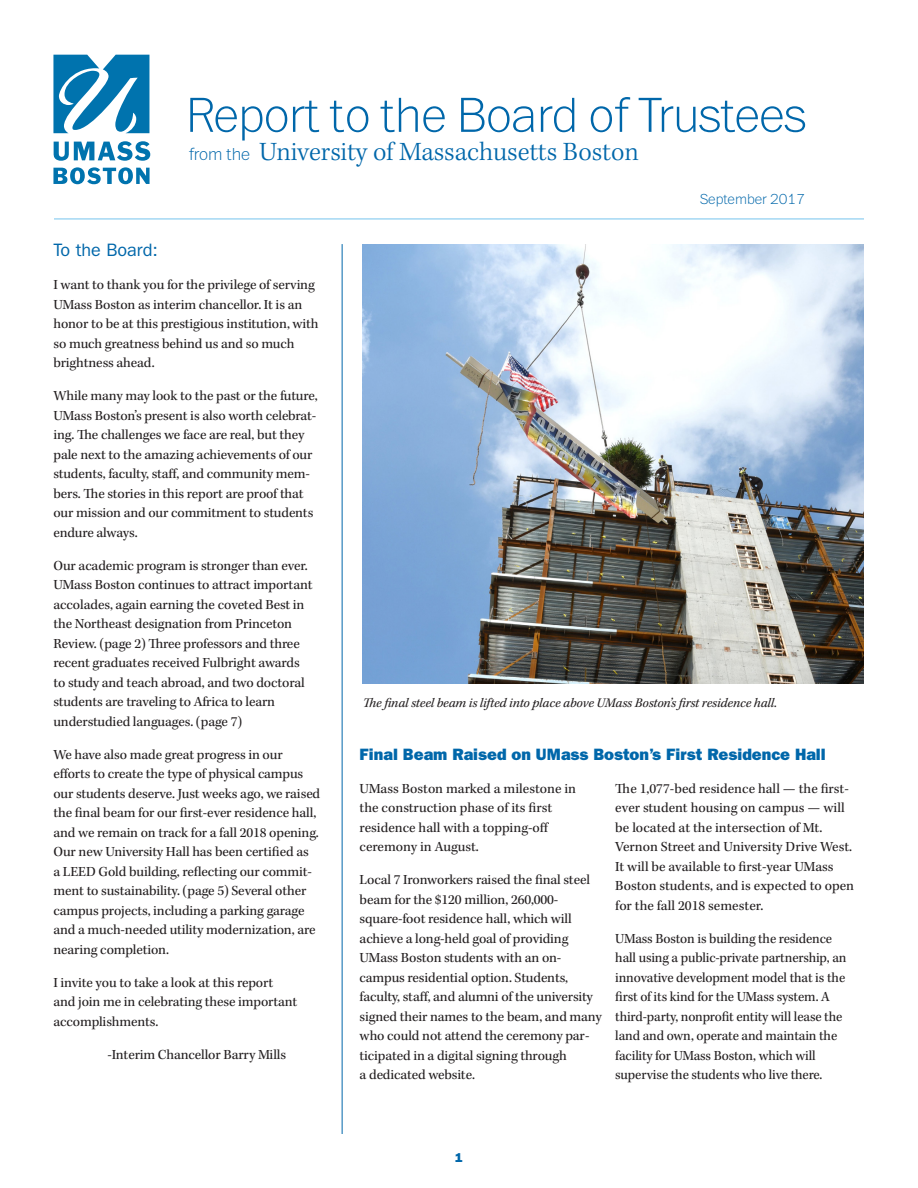
<style>
.page{position:relative;width:918px;height:1188px;background:#fff}
.page>*{position:absolute;margin:0;border:0;box-sizing:border-box;transform-origin:0 0}
.ToC_Article_Name{font:100 51px "Franklin ITC Std";letter-spacing:-.01em;color:#0067aa}
.ToC_Article_Name-2{font:300 27px "Kepler Std";letter-spacing:-.005em;color:#0067aa}
.t1{font:18px "ITC Franklin Gothic Std";color:#0067aa}
.B_head_sw{font:16.5px "ITC Franklin Gothic Std Hvy";color:#0067aa}
.t2{font:100 15px "Franklin ITC Std";color:#0067aa}
.Body_Copy_sw{font:14.25px/19.5px "Kepler Std";letter-spacing:-.01em;color:#231f20}
.t3{font:italic 13.5px "Kepler Std";letter-spacing:-.01em;color:#231f20}
.t4{font:12.75px "ITC Franklin Gothic Std Hvy";color:#0067aa}
.s1{font-family:"Franklin ITC Std";font-weight:100;font-size:18px}
</style>
<div class="page">
<svg style="left:53px;top:55px;width:96px;height:78px"></svg>
<svg style="left:54px;top:141px;width:96px;height:20px"></svg>
<svg style="left:53px;top:167px;width:97px;height:17px"></svg>
<hr style="left:54px;top:218px;width:810px;height:2px;background:#a3d8f4">
<hr style="left:342px;top:244px;width:1px;height:890px;background:#0067aa">
<img style="left:363px;top:244px;width:501px;height:440px">
<p class="ToC_Article_Name" style="left:186px;top:90px;width:622px">Report to the Board of Trustees</p>
<p class="ToC_Article_Name-2" style="left:189px;top:137px;width:451px"><span class="s1">from the</span> University of Massachusetts Boston</p>
<p class="t2" style="left:700px;top:192px;width:106px">September 2017</p>
<p class="t1" style="left:53px;top:240px;width:106px">To the Board:</p>
<p class="Body_Copy_sw" style="left:53px;top:276px;width:266px">I want to thank you for the privilege of serving UMass Boston as interim chancellor. It is an honor to be at this prestigious institution, with so much greatness behind us and so much brightness ahead.</p>
<p class="Body_Copy_sw" style="left:53px;top:387px;width:266px">While many may look to the past or the future, UMass Boston’s present is also worth celebrat&shy;ing. The challenges we face are real, but they pale next to the amazing achievements of our students, faculty, staff, and community mem&shy;bers. The stories in this report are proof that our mission and our commitment to students endure always.</p>
<p class="Body_Copy_sw" style="left:53px;top:556px;width:261px">Our academic program is stronger than ever.<br>UMass Boston continues to attract important accolades, again earning the coveted Best in the Northeast designation from Princeton Review. (page 2) Three professors and three recent graduates received Fulbright awards to study and teach abroad, and two doctoral students are traveling to Africa to learn</p>
<p class="Body_Copy_sw" style="left:53px;top:712px;width:190px">understudied languages. (page 7)</p>
<p class="Body_Copy_sw" style="left:53px;top:745px;width:231px">We have also made great progress in our</p>
<p class="Body_Copy_sw" style="left:53px;top:765px;width:268px">efforts to create the type of physical campus our students deserve. Just weeks ago, we raised the final beam for our first-ever residence hall, and we remain on track for a fall 2018 opening.<br>Our new University Hall has been certified as<br>a LEED Gold building, reflecting our commit&shy;ment to sustainability. (page 5) Several other campus projects, including a parking garage and a much-needed utility modernization, are nearing completion.</p>
<p class="Body_Copy_sw" style="left:53px;top:973px;width:221px">I invite you to take a look at this report</p>
<p class="Body_Copy_sw" style="left:53px;top:993px;width:245px">and join me in celebrating these important</p>
<p class="Body_Copy_sw" style="left:53px;top:1012px;width:106px">accomplishments.</p>
<p class="Body_Copy_sw" style="left:107px;top:1045px;width:180px">-Interim Chancellor Barry Mills</p>
<p class="t3" style="left:363px;top:695px;width:416px">The final steel beam is lifted into place above UMass Boston’s first residence hall.</p>
<p class="B_head_sw" style="left:360px;top:744px;width:468px">Final Beam Raised on UMass Boston’s First Residence Hall</p>
<p class="Body_Copy_sw" style="left:360px;top:779px;width:218px">UMass Boston marked a milestone in</p>
<p class="Body_Copy_sw" style="left:360px;top:799px;width:194px">the construction phase of its first</p>
<p class="Body_Copy_sw" style="left:360px;top:818px;width:191px">residence hall with a topping-off</p>
<p class="Body_Copy_sw" style="left:360px;top:838px;width:121px">ceremony in August.</p>
<p class="Body_Copy_sw" style="left:360px;top:871px;width:232px">Local 7 Ironworkers raised the final steel beam for the $120 million, 260,000-</p>
<p class="Body_Copy_sw" style="left:360px;top:910px;width:214px">square-foot residence hall, which will achieve a long-held goal of providing<br>UMass Boston students with an on-</p>
<p class="Body_Copy_sw" style="left:360px;top:968px;width:244px">campus residential option. Students, faculty, staff, and alumni of the university signed their names to the beam, and many who could not attend the ceremony par&shy;ticipated in a digital signing through</p>
<p class="Body_Copy_sw" style="left:360px;top:1066px;width:117px">a dedicated website.</p>
<p class="Body_Copy_sw" style="left:615px;top:779px;width:240px">The 1,077-bed residence hall — the first&shy;ever student housing on campus — will be located at the intersection of Mt.<br>Vernon Street and University Drive West.<br>It will be available to first-year UMass Boston students, and is expected to open for the fall 2018 semester.</p>
<p class="Body_Copy_sw" style="left:615px;top:929px;width:218px">UMass Boston is building the residence</p>
<p class="Body_Copy_sw" style="left:615px;top:949px;width:233px">hall using a public-private partnership, an innovative development model that is the first of its kind for the UMass system. A third-party, nonprofit entity will lease the land and own, operate and maintain the facility for UMass Boston, which will</p>
<p class="Body_Copy_sw" style="left:615px;top:1066px;width:209px">supervise the students who live there.</p>
<p class="t4" style="left:455px;top:1150px;width:9px">1</p>
</div>
